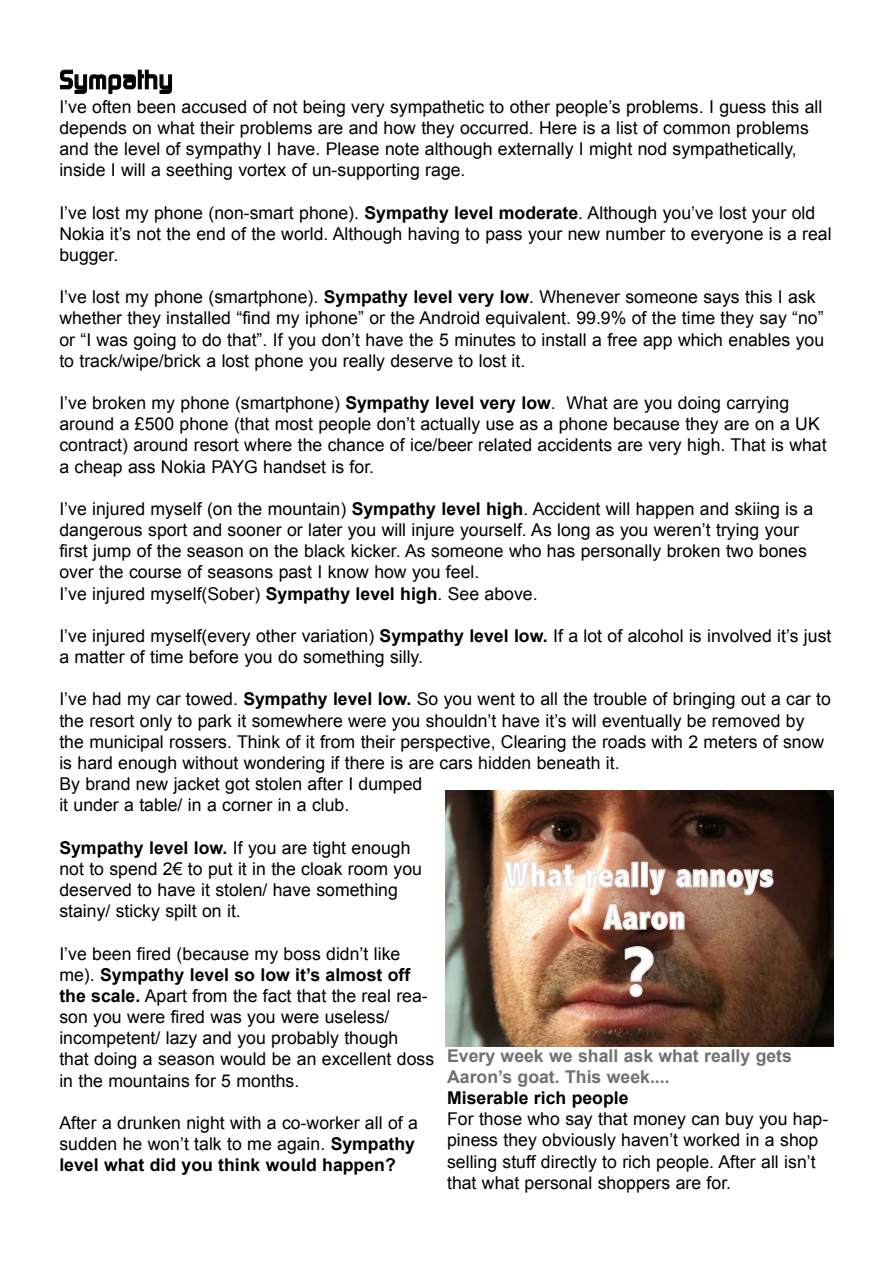
<style>
.page{position:relative;width:893px;height:1263px;background:#fff}
.page>*{position:absolute;margin:0;border:0;box-sizing:border-box;transform-origin:0 0}
.t1{font:26.4px "Newage";color:#000}
.t2{font:17.7px/21.1px "Arial";color:#000}
.t3{font:700 17.7px/21.1px "Arial";color:#707070}
.t4{font:700 17.7px "Arial";color:#000}
.s1{font-weight:700}
</style>
<div class="page">
<img style="left:445px;top:790px;width:388px;height:257px">
<svg style="left:503px;top:861px;width:271px;height:35px"></svg>
<svg style="left:601px;top:903px;width:84px;height:28px"></svg>
<svg style="left:623px;top:945px;width:31px;height:53px"></svg>
<h1 class="t1" style="left:59px;top:65px;width:115px">Sympathy</h1>
<p class="t2" style="left:59px;top:96px;width:764px">I’ve often been accused of not being very sympathetic to other people’s problems. I guess this all depends on what their problems are and how they occurred. Here is a list of common problems and the level of sympathy I have. Please note although externally I might nod sympathetically, inside I will a seething vortex of un-supporting rage.</p>
<p class="t2" style="left:59px;top:202px;width:773px">I’ve lost my phone (non-smart phone). <span class="s1">Sympathy level moderate</span>. Although you’ve lost your old<br>Nokia it’s not the end of the world. Although having to pass your new number to everyone is a real bugger.</p>
<p class="t2" style="left:59px;top:287px;width:766px">I’ve lost my phone (smartphone). <span class="s1">Sympathy level very low</span>. Whenever someone says this I ask whether they installed “find my iphone” or the Android equivalent. 99.9% of the time they say “no” or “I was going to do that”. If you don’t have the 5 minutes to install a free app which enables you to track/wipe/brick a lost phone you really deserve to lost it.</p>
<p class="t2" style="left:59px;top:393px;width:768px">I’ve broken my phone (smartphone) <span class="s1">Sympathy level very low</span>. What are you doing carrying around a £500 phone (that most people don’t actually use as a phone because they are on a UK contract) around resort where the chance of ice/beer related accidents are very high. That is what a cheap ass Nokia PAYG handset is for.</p>
<p class="t2" style="left:59px;top:498px;width:755px">I’ve injured myself (on the mountain) <span class="s1">Sympathy level high</span>. Accident will happen and skiing is a dangerous sport and sooner or later you will injure yourself. As long as you weren’t trying your first jump of the season on the black kicker. As someone who has personally broken two bones over the course of seasons past I know how you feel.<br>I’ve injured myself(Sober) <span class="s1">Sympathy level high</span>. See above.</p>
<p class="t2" style="left:59px;top:625px;width:773px">I’ve injured myself(every other variation) <span class="s1">Sympathy level low.</span> If a lot of alcohol is involved it’s just a matter of time before you do something silly.</p>
<p class="t2" style="left:59px;top:689px;width:773px">I’ve had my car towed. <span class="s1">Sympathy level low.</span> So you went to all the trouble of bringing out a car to the resort only to park it somewhere were you shouldn’t have it’s will eventually be removed by the municipal rossers. Think of it from their perspective, Clearing the roads with 2 meters of snow is hard enough without wondering if there is are cars hidden beneath it.<br>By brand new jacket got stolen after I dumped<br>it under a table/ in a corner in a club.</p>
<p class="t2" style="left:59px;top:837px;width:364px"><span class="s1">Sympathy level low.</span> If you are tight enough not to spend 2" to put it in the cloak room you deserved to have it stolen/ have something stainy/ sticky spilt on it.</p>
<p class="t2" style="left:59px;top:943px;width:376px">I’ve been fired (because my boss didn’t like me). <span class="s1">Sympathy level so low it’s almost off the scale.</span> Apart from the fact that the real rea&shy;son you were fired was you were useless/ incompetent/ lazy and you probably though<br>that doing a season would be an excellent doss in the mountains for 5 months.</p>
<p class="t2" style="left:59px;top:1112px;width:360px">After a drunken night with a co-worker all of a sudden he won’t talk to me again. <span class="s1">Sympathy level what did you think would happen?</span></p>
<p class="t3" style="left:447px;top:1046px;width:346px">Every week we shall ask what really gets<br>Aaron’s goat. This week....</p>
<p class="t4" style="left:447px;top:1086px;width:183px">Miserable rich people</p>
<p class="t2" style="left:447px;top:1109px;width:382px">For those who say that money can buy you hap&shy;piness they obviously haven’t worked in a shop selling stuff directly to rich people. After all isn’t that what personal shoppers are for.</p>
</div>
